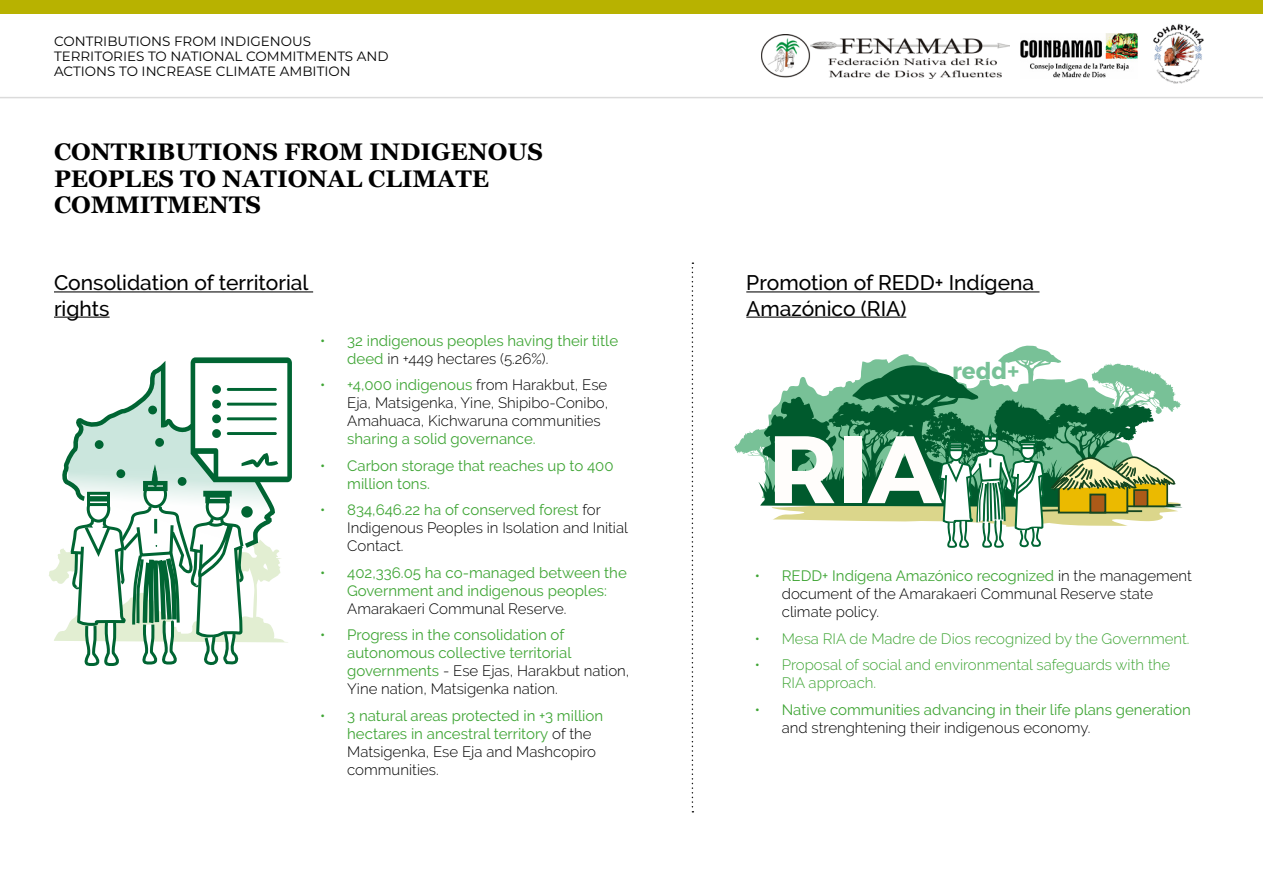
<style>
.page{position:relative;width:1263px;height:893px;background:#fff}
.page>*{position:absolute;margin:0;border:0;box-sizing:border-box;transform-origin:0 0}
.t1{font:700 95.55px "Montserrat";color:#fffdfb}
.t2{font:700 24px/26.4px "Georgia";color:#000}
.t3{font:700 23.1px "Montserrat";color:#78c197}
.t4{font:500 21px/25.2px "Raleway";color:#000}
.t5{font:15px/18px "Raleway";color:#3fa535}
.t6{font:300 15px/18px "Raleway";color:#000}
.t7{font:300 15px/18px "Raleway";color:#3fa535}
.t8{font:13.5px/14.9px "Montserrat";color:#000}
.s1{font-weight:300;color:#000}
.s2{font-weight:400;color:#3fa535}
</style>
<div class="page">
<div style="left:0;top:0;width:1263px;height:14px;background:#b8b200"></div>
<hr style="left:0;top:97px;width:1263px;height:1px;background:#dbdbdb">
<img style="left:762px;top:34px;width:247px;height:44px">
<img style="left:1153px;top:24px;width:51px;height:60px">
<img style="left:1020px;top:34px;width:117px;height:44px">
<hr style="left:54px;top:291px;width:259px;height:1px;background:#000">
<hr style="left:54px;top:317px;width:56px;height:1px;background:#000">
<hr style="left:746px;top:291px;width:293px;height:1px;background:#000">
<hr style="left:746px;top:317px;width:160px;height:1px;background:#000">
<svg style="left:692px;top:262px;width:1px;height:550px"></svg>
<svg style="left:49px;top:357px;width:243px;height:309px"></svg>
<div style="left:95px;top:440px;width:9px;height:9px;background:#006533;border-radius:50%"></div>
<div style="left:116px;top:469px;width:9px;height:9px;background:#006533;border-radius:50%"></div>
<div style="left:178px;top:477px;width:9px;height:9px;background:#006533;border-radius:50%"></div>
<div style="left:155px;top:438px;width:9px;height:9px;background:#006533;border-radius:50%"></div>
<div style="left:241px;top:506px;width:12px;height:12px;background:#006533;border-radius:50%"></div>
<div style="left:148px;top:406px;width:9px;height:8px;background:#006533;border-radius:50%"></div>
<svg style="left:734px;top:345px;width:448px;height:203px"></svg>
<p class="t8" style="left:54px;top:33px;width:336px">CONTRIBUTIONS FROM INDIGENOUS<br>TERRITORIES TO NATIONAL COMMITMENTS AND<br>ACTIONS TO INCREASE CLIMATE AMBITION</p>
<h2 class="t2" style="left:54px;top:137px;width:491px">CONTRIBUTIONS FROM INDIGENOUS<br>PEOPLES TO NATIONAL CLIMATE<br>COMMITMENTS</h2>
<h3 class="t4" style="left:54px;top:270px;width:256px">Consolidation of territorial rights</h3>
<h3 class="t4" style="left:746px;top:270px;width:289px">Promotion of REDD+ Indígena<br>Amazónico (RIA)</h3>
<p class="t5" style="left:347px;top:332px;width:272px;text-indent:-27px">• 32 indigenous peoples having their title deed <span class="s1">in +449 hectares (5.26%).</span></p>
<p class="t6" style="left:347px;top:376px;width:263px;text-align:justify;text-indent:-27px"><span class="s2">• +4,000 indigenous</span> from Harakbut, Ese Eja, Matsigenka, Yine, Shipibo-Conibo, Amahuaca, Kichwaruna communities</p>
<p class="t5" style="left:347px;top:430px;width:190px">sharing a solid governance.</p>
<p class="t5" style="left:347px;top:457px;width:268px;text-indent:-27px">• Carbon storage that reaches up to 400 million tons.</p>
<p class="t6" style="left:347px;top:501px;width:282px;text-indent:-27px"><span class="s2">• 834,646.22 ha of conserved forest</span> for<br>Indigenous Peoples in Isolation and Initial<br>Contact.</p>
<p class="t5" style="left:320px;top:564px;width:308px;text-align:center">• 402,336.05 ha co-managed between the<br>Government and indigenous peoples:</p>
<p class="t6" style="left:347px;top:600px;width:221px">Amarakaeri Communal Reserve.</p>
<p class="t5" style="left:347px;top:626px;width:284px;text-indent:-27px">• Progress in the consolidation of autonomous collective territorial governments <span class="s1">- Ese Ejas, Harakbut nation, Yine nation, Matsigenka nation.</span></p>
<p class="t5" style="left:347px;top:707px;width:257px;text-indent:-27px">• 3 natural areas protected in +3 million hectares in ancestral territory <span class="s1">of the<br>Matsigenka, Ese Eja and Mashcopiro communities.</span></p>
<h3 class="t3" style="left:952px;top:357px;width:69px">redd+</h3>
<h1 class="t1" style="left:768px;top:410px;width:175px">RIA</h1>
<p class="t6" style="left:782px;top:567px;width:412px;text-indent:-27px"><span class="s2">• REDD+ Indígena Amazónico recognized</span> in the management document of the Amarakaeri Communal Reserve state climate policy.</p>
<p class="t7" style="left:755px;top:629px;width:436px">• Mesa RIA de Madre de Dios recognized by the Government.</p>
<p class="t7" style="left:782px;top:656px;width:390px;text-indent:-27px">• Proposal of social and environmental safeguards with the<br>RIA approach.</p>
<p class="t5" style="left:755px;top:700px;width:437px">• Native communities advancing in their life plans generation</p>
<p class="t6" style="left:782px;top:718px;width:310px">and strenghtening their indigenous economy.</p>
</div>
